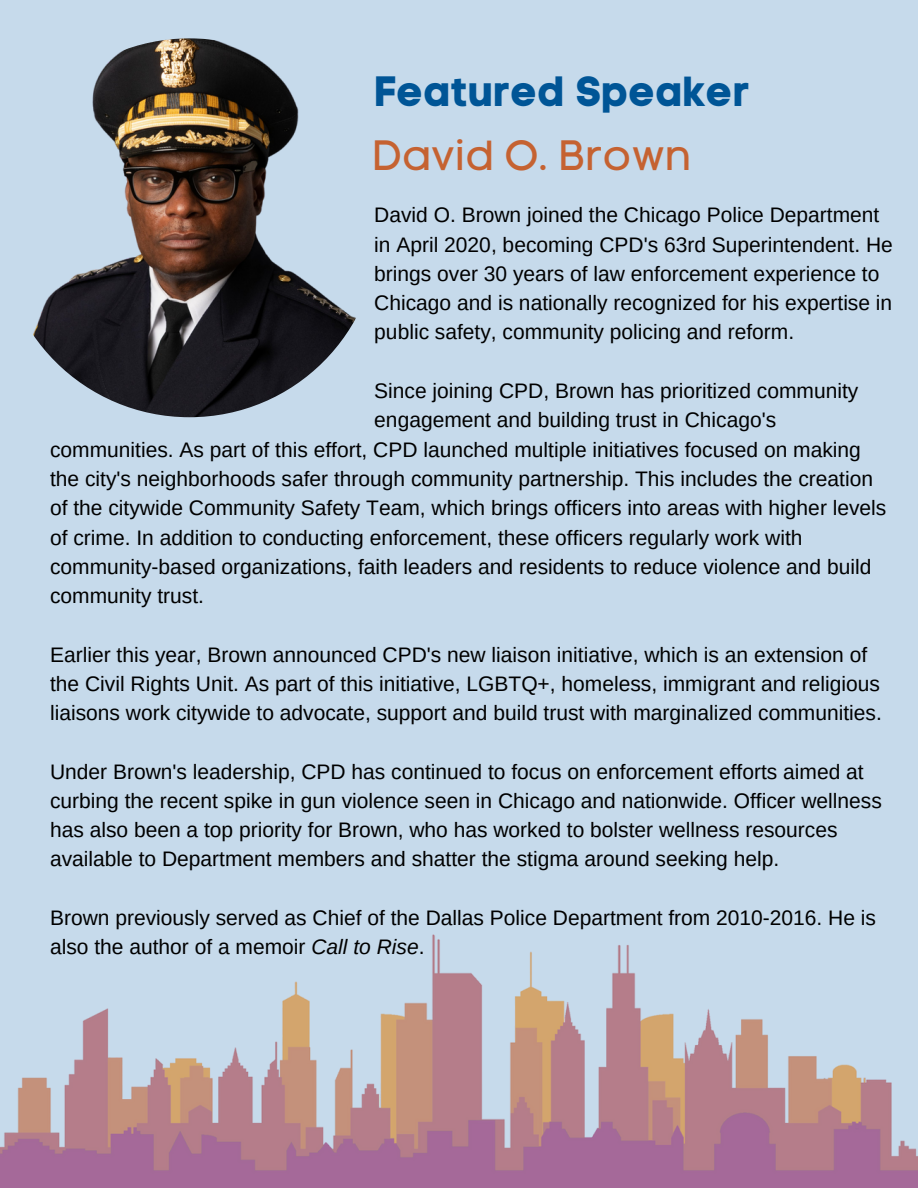
<style>
.page{position:relative;width:918px;height:1188px;background:#c6daeb}
.page>*{position:absolute;margin:0;border:0;box-sizing:border-box;transform-origin:0 0}
.t1{font:42px "Code Pro Bold LC";color:#005596}
.t2{font:42px "Code Pro Normal LC";color:#c56231}
.t3{font:21px/29.2px "Arimo";color:#000}
.s1{font-style:italic}
</style>
<div class="page">
<img style="left:0;top:934px;width:918px;height:254px">
<img style="left:0;top:38px;width:379px;height:379px;border-radius:50%">
<p class="t1" style="left:374px;top:67px;width:378px">Featured Speaker</p>
<p class="t2" style="left:372px;top:130px;width:322px">David O. Brown</p>
<p class="t3" style="left:374px;top:201px;width:520px">David O. Brown joined the Chicago Police Department in April 2020, becoming CPD's 63rd Superintendent. He brings over 30 years of law enforcement experience to Chicago and is nationally recognized for his expertise in public safety, community policing and reform.</p>
<p class="t3" style="left:374px;top:376px;width:486px">Since joining CPD, Brown has prioritized community engagement and building trust in Chicago's</p>
<p class="t3" style="left:50px;top:435px;width:838px">communities. As part of this effort, CPD launched multiple initiatives focused on making the city's neighborhoods safer through community partnership. This includes the creation of the citywide Community Safety Team, which brings officers into areas with higher levels of crime. In addition to conducting enforcement, these officers regularly work with community-based organizations, faith leaders and residents to reduce violence and build community trust.</p>
<p class="t3" style="left:50px;top:640px;width:833px">Earlier this year, Brown announced CPD's new liaison initiative, which is an extension of the Civil Rights Unit. As part of this initiative, LGBTQ+, homeless, immigrant and religious liaisons work citywide to advocate, support and build trust with marginalized communities.</p>
<p class="t3" style="left:50px;top:757px;width:833px">Under Brown's leadership, CPD has continued to focus on enforcement efforts aimed at curbing the recent spike in gun violence seen in Chicago and nationwide. Officer wellness has also been a top priority for Brown, who has worked to bolster wellness resources available to Department members and shatter the stigma around seeking help.</p>
<p class="t3" style="left:50px;top:903px;width:827px">Brown previously served as Chief of the Dallas Police Department from 2010-2016. He is also the author of a memoir <span class="s1">Call to Rise</span>.</p>
</div>
